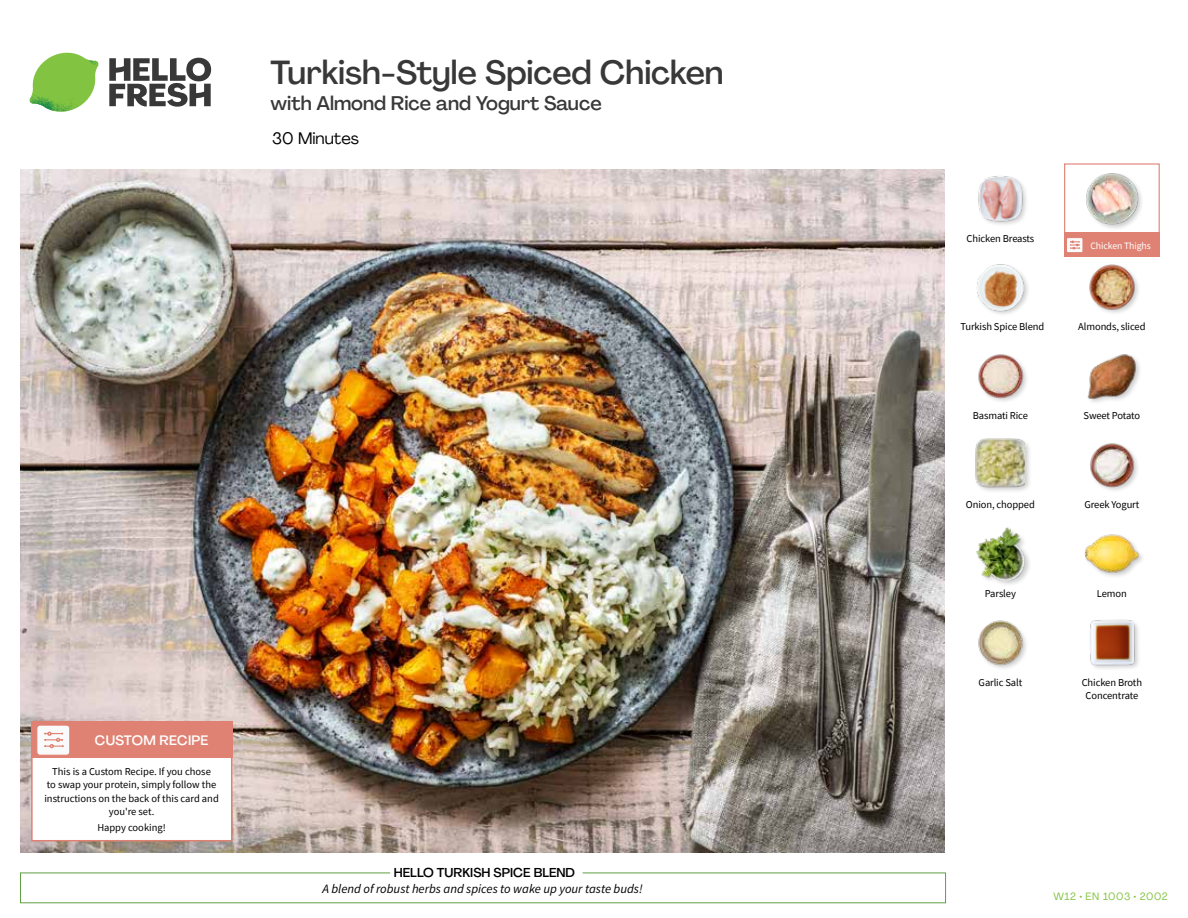
<style>
.page{position:relative;width:1188px;height:918px;background:#fff}
.page>*{position:absolute;margin:0;border:0;box-sizing:border-box;transform-origin:0 0}
.t1{font:500 33px "Agrandir";letter-spacing:-.005em;color:#383839}
.t2{font:500 19.5px "Agrandir";color:#383839}
.t3{font:16.5px "Agrandir";color:#000}
.t4{font:500 13.5px "Agrandir";letter-spacing:.02em;color:#fff}
.t5{font:italic 12.75px "Source Sans Pro";color:#000}
.t6{font:500 12.75px "Agrandir";color:#000}
.t7{font:10.5px/13.5px "Source Sans Pro";letter-spacing:-.01em;color:#000;text-align:center}
.t8{font:10.5px "Agrandir";letter-spacing:.05em;color:#82c341}
.t9{font:9.75px "Source Sans Pro";letter-spacing:-.01em;color:#fff}
</style>
<div class="page">
<div style="left:1064px;top:163px;width:96px;height:73px;border:1px solid #df8273"></div>
<div style="left:1064px;top:232px;width:96px;height:25px;background:#df8273"></div>
<div style="left:1066px;top:238px;width:17px;height:15px;background:#fafafa;border-radius:2px"></div>
<div style="left:1066px;top:237px;width:17px;height:16px;border:1px solid #df8273;border-radius:2px"></div>
<svg style="left:1070px;top:241px;width:10px;height:8px"></svg>
<svg style="left:109px;top:57px;width:102px;height:50px"></svg>
<svg style="left:34px;top:53px;width:62px;height:40px"></svg>
<img style="left:67px;top:53px;width:32px;height:26px">
<img style="left:33px;top:75px;width:59px;height:11px">
<img style="left:29px;top:79px;width:61px;height:33px">
<img style="left:65px;top:86px;width:27px;height:25px">
<div style="left:20px;top:873px;width:926px;height:30px;border:1px solid #609f43"></div>
<div style="left:390px;top:865px;width:193px;height:15px;background:#fff"></div>
<img style="left:21px;top:170px;width:924px;height:682px">
<img style="left:1090px;top:619px;width:49px;height:50px">
<img style="left:978px;top:620px;width:48px;height:49px">
<img style="left:1084px;top:534px;width:57px;height:43px">
<div style="left:975px;top:527px;width:57px;height:60px;background:#000;opacity:.2"></div>
<img style="left:975px;top:527px;width:52px;height:53px">
<img style="left:1090px;top:443px;width:48px;height:48px">
<div style="left:974px;top:437px;width:59px;height:56px;background:#000;opacity:.2"></div>
<img style="left:975px;top:437px;width:50px;height:52px">
<img style="left:1087px;top:354px;width:53px;height:48px">
<img style="left:978px;top:354px;width:49px;height:47px">
<img style="left:1089px;top:264px;width:50px;height:49px">
<img style="left:977px;top:264px;width:51px;height:50px">
<img style="left:1086px;top:173px;width:55px;height:54px">
<img style="left:978px;top:176px;width:48px;height:49px">
<div style="left:31px;top:733px;width:201px;height:108px;background:#fff;border:2px solid #df8273"></div>
<div style="left:31px;top:722px;width:202px;height:36px;background:#df8273"></div>
<div style="left:37px;top:725px;width:33px;height:30px;background:#fafafa;border-radius:3px"></div>
<div style="left:36px;top:725px;width:34px;height:31px;border:1px solid #df8273;border-radius:3px"></div>
<svg style="left:45px;top:732px;width:18px;height:16px"></svg>
<h1 class="t1" style="left:271px;top:52px;width:455px">Turkish-Style Spiced Chicken</h1>
<h2 class="t2" style="left:271px;top:91px;width:333px">with Almond Rice and Yogurt Sauce</h2>
<h3 class="t3" style="left:272px;top:128px;width:88px">30 Minutes</h3>
<p class="t4" style="left:95px;top:732px;width:115px">CUSTOM RECIPE</p>
<p class="t7" style="left:44px;top:765px;width:176px">This is a Custom Recipe. If you chose<br>to swap your protein, simply follow the instructions on the back of this card and you're set.</p>
<p class="t7" style="left:97px;top:821px;width:70px">Happy cooking!</p>
<p class="t6" style="left:394px;top:864px;width:183px">HELLO TURKISH SPICE BLEND</p>
<p class="t5" style="left:323px;top:881px;width:322px">A blend of robust herbs and spices to wake up your taste buds!</p>
<p class="t7" style="left:967px;top:231px;width:69px">Chicken Breasts</p>
<p class="t9" style="left:1090px;top:239px;width:62px">Chicken Thighs</p>
<p class="t7" style="left:960px;top:320px;width:86px">Turkish Spice Blend</p>
<p class="t7" style="left:1078px;top:320px;width:69px">Almonds, sliced</p>
<p class="t7" style="left:973px;top:409px;width:57px">Basmati Rice</p>
<p class="t7" style="left:1084px;top:409px;width:58px">Sweet Potato</p>
<p class="t7" style="left:966px;top:498px;width:70px">Onion, chopped</p>
<p class="t7" style="left:1084px;top:498px;width:56px">Greek Yogurt</p>
<p class="t7" style="left:985px;top:586px;width:32px">Parsley</p>
<p class="t7" style="left:1097px;top:586px;width:31px">Lemon</p>
<p class="t7" style="left:979px;top:675px;width:45px">Garlic Salt</p>
<p class="t7" style="left:1082px;top:675px;width:62px">Chicken Broth<br>Concentrate</p>
<p class="t8" style="left:1053px;top:890px;width:116px">W12 • EN 1003 • 2002</p>
</div>
